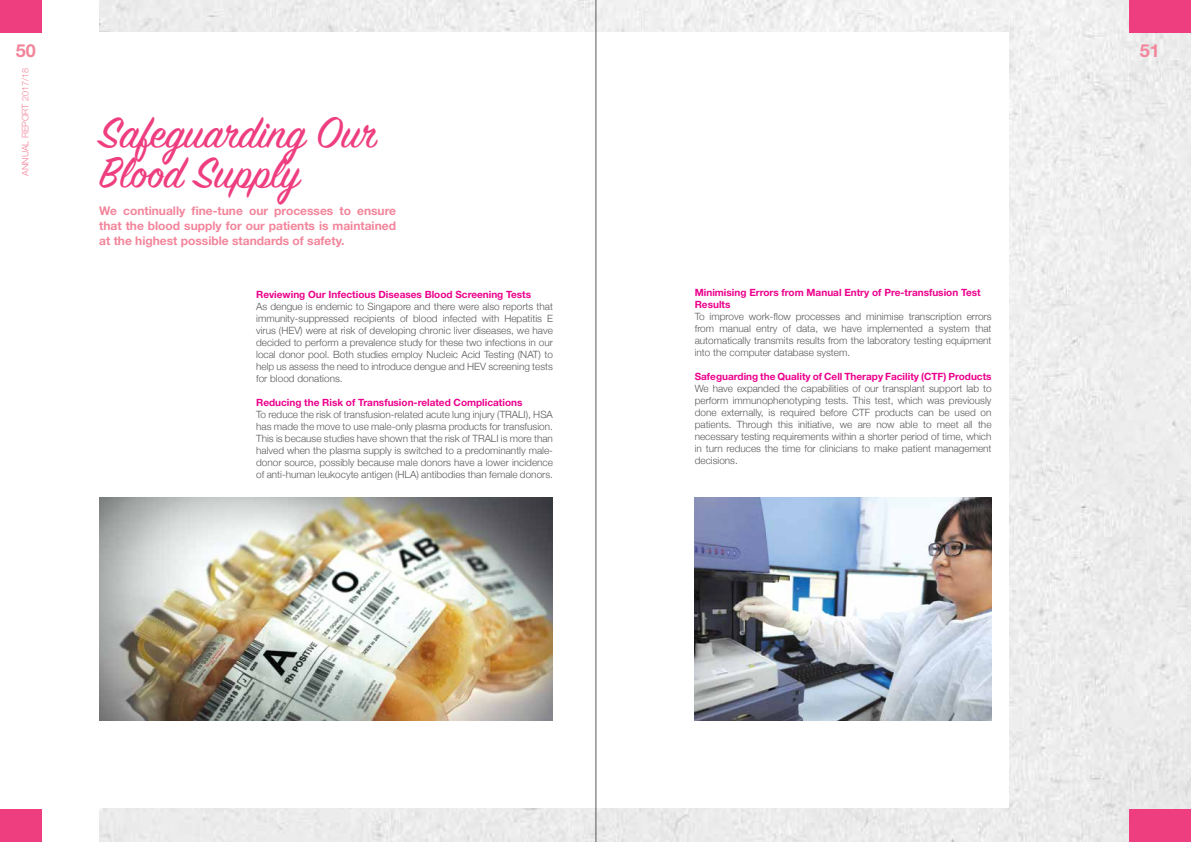
<style>
.page{position:relative;width:1191px;height:842px;background:#fff}
.page>*{position:absolute;margin:0;border:0;box-sizing:border-box;transform-origin:0 0}
.t1{font:48px/40px "Sign Painter House Script";color:#ee3e80}
.t2{font:700 18px "Helvetica Neue";color:#f3859b}
.t3{font:700 12px/15px "Helvetica Neue";color:#f3859b;text-align:justify}
.t4{font:300 10px/12px "Helvetica Neue";color:#58595b;text-align:justify}
.t5{font:700 10px/12px "Helvetica Neue";color:#ec008c}
.t6{font:300 9px "Helvetica Neue";color:#f3859b}
</style>
<div class="page">
<img style="left:99px;top:0;width:1092px;height:842px">
<div style="left:54px;top:33px;width:954px;height:775px;background:#fff"></div>
<hr style="left:596px;top:0;width:1px;height:842px;background:#58595b">
<div style="left:1129px;top:0;width:62px;height:33px;background:#ee3e80"></div>
<div style="left:1129px;top:809px;width:62px;height:33px;background:#ee3e80"></div>
<div style="left:0;top:809px;width:41px;height:33px;background:#ee3e80"></div>
<div style="left:0;top:0;width:41px;height:33px;background:#ee3e80"></div>
<img style="left:99px;top:498px;width:454px;height:222px">
<img style="left:694px;top:498px;width:297px;height:222px">
<h2 class="t2" style="left:16px;top:39px;width:22px">50</h2>
<p class="t6" style="left:18px;top:176px;width:109px;rotate:-90deg">ANNUAL REPORT 2017/18</p>
<h1 class="t1" style="left:99px;top:117px;width:281px">Safeguarding Our<br>Blood Supply</h1>
<p class="t3" style="left:99px;top:202px;width:298px">We continually fine-tune our processes to ensure that the blood supply for our patients is maintained at the highest possible standards of safety.</p>
<p class="t5" style="left:256px;top:288px;width:276px">Reviewing Our Infectious Diseases Blood Screening Tests</p>
<p class="t4" style="left:256px;top:299px;width:298px">As dengue is endemic to Singapore and there were also reports that immunity-suppressed recipients of blood infected with Hepatitis E virus (HEV) were at risk of developing chronic liver diseases, we have decided to perform a prevalence study for these two infections in our local donor pool. Both studies employ Nucleic Acid Testing (NAT) to help us assess the need to introduce dengue and HEV screening tests for blood donations.</p>
<p class="t5" style="left:256px;top:396px;width:268px">Reducing the Risk of Transfusion-related Complications</p>
<p class="t4" style="left:256px;top:407px;width:298px">To reduce the risk of transfusion-related acute lung injury (TRALI), HSA has made the move to use male-only plasma products for transfusion.<br>This is because studies have shown that the risk of TRALI is more than halved when the plasma supply is switched to a predominantly male&shy;donor source, possibly because male donors have a lower incidence of anti-human leukocyte antigen (HLA) antibodies than female donors.</p>
<p class="t5" style="left:694px;top:286px;width:287px">Minimising Errors from Manual Entry of Pre-transfusion Test<br>Results</p>
<p class="t4" style="left:694px;top:309px;width:298px">To improve work-flow processes and minimise transcription errors from manual entry of data, we have implemented a system that automatically transmits results from the laboratory testing equipment into the computer database system.</p>
<p class="t5" style="left:694px;top:370px;width:298px">Safeguarding the Quality of Cell Therapy Facility (CTF) Products</p>
<p class="t4" style="left:694px;top:381px;width:298px">We have expanded the capabilities of our transplant support lab to perform immunophenotyping tests. This test, which was previously done externally, is required before CTF products can be used on patients. Through this initiative, we are now able to meet all the necessary testing requirements within a shorter period of time, which in turn reduces the time for clinicians to make patient management decisions.</p>
<h2 class="t2" style="left:1140px;top:39px;width:22px">51</h2>
</div>
